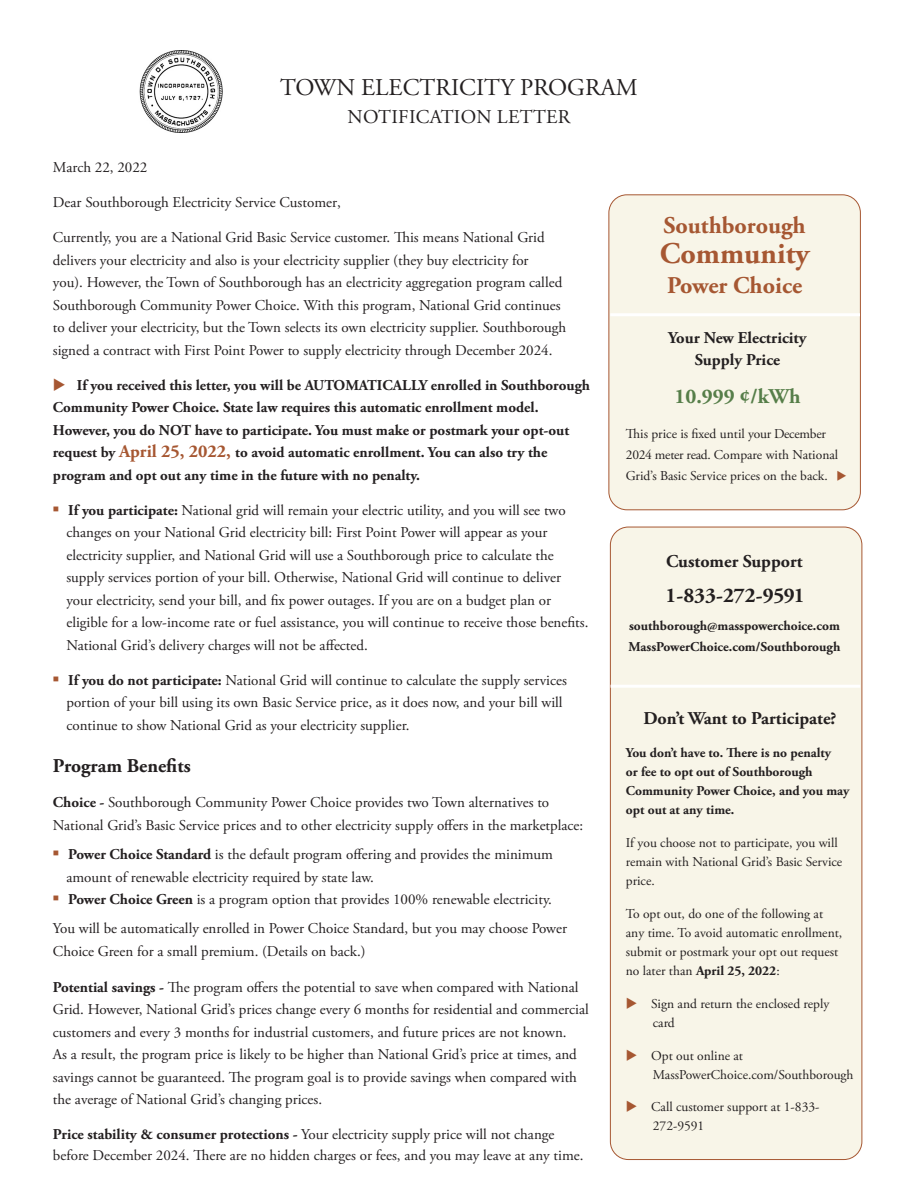
<style>
.page{position:relative;width:918px;height:1188px;background:#fff}
.page>*{position:absolute;margin:0;border:0;box-sizing:border-box;transform-origin:0 0}
.t1{font:700 30px "Adobe Garamond Pro";color:#a65732}
.t2{font:700 24px "Adobe Garamond Pro";color:#a65732}
.t3{font:24px "Adobe Garamond Pro";letter-spacing:.005em;color:#231f20}
.callout_header{font:700 21px "Adobe Garamond Pro";color:#231f20}
.callout_header-2{font:700 21px "Adobe Garamond Pro";color:#567e49}
.t4{font:19.5px "Adobe Garamond Pro";letter-spacing:.015em;color:#231f20}
.copy{font:700 19.5px "Adobe Garamond Pro";color:#231f20}
.callout_header-3{font:700 18px "Adobe Garamond Pro";color:#231f20}
.callout_header-4{font:700 16.5px/22.5px "Adobe Garamond Pro";color:#231f20;text-align:center}
.copy-2{font:15px/22.5px "Adobe Garamond Pro";color:#231f20}
.copy-3{font:700 15px/22.5px "Adobe Garamond Pro";color:#231f20}
.copy-4{font:13.5px/19.2px "Adobe Garamond Pro";color:#231f20}
.copy-5{font:700 13.5px/19.2px "Adobe Garamond Pro";color:#231f20}
.callout_header-5{font:700 13.5px "Adobe Garamond Pro";color:#231f20}
.s1{color:#a65732}
.s2{font-size:18px;color:#a65732}
.s3{font-family:"Garamond";font-size:18px;color:#a65732}
.s4{font-weight:700}
</style>
<div class="page">
<div style="left:609px;top:195px;width:251px;height:315px;background:#f8f5e8;border-radius:18px"></div>
<div style="left:609px;top:194px;width:252px;height:316px;border:1px solid #a65732;border-radius:18px"></div>
<div style="left:610px;top:527px;width:252px;height:633px;background:#f8f5e8;border-radius:18px"></div>
<div style="left:610px;top:527px;width:252px;height:633px;border:1px solid #a65732;border-radius:18px"></div>
<img style="left:139px;top:51px;width:84px;height:82px">
<hr style="left:610px;top:313px;width:250px;height:3px;background:#fff">
<hr style="left:611px;top:685px;width:249px;height:3px;background:#fff">
<p class="t3" style="left:280px;top:73px;width:359px">TOWN ELECTRICITY PROGRAM</p>
<p class="t4" style="left:348px;top:105px;width:224px">NOTIFICATION LETTER</p>
<p class="copy-2" style="left:53px;top:157px;width:96px">March 22, 2022</p>
<p class="copy-2" style="left:53px;top:192px;width:289px">Dear Southborough Electricity Service Customer,</p>
<p class="copy-2" style="left:53px;top:227px;width:515px">Currently, you are a National Grid Basic Service customer. This means National Grid delivers your electricity and also is your electricity supplier (they buy electricity for<br>you). However, the Town of Southborough has an electricity aggregation program called Southborough Community Power Choice. With this program, National Grid continues to deliver your electricity, but the Town selects its own electricity supplier. Southborough signed a contract with First Point Power to supply electricity through December 2024.</p>
<p class="copy-3" style="left:53px;top:374px;width:539px"><span class="s1">◆</span> If you received this letter, you will be AUTOMATICALLY enrolled in Southborough Community Power Choice. State law requires this automatic enrollment model.<br>However, you do NOT have to participate. You must make or postmark your opt-out request by <span class="s2">April 25, 2022,</span> to avoid automatic enrollment. You can also try the program and opt out any time in the future with no penalty.</p>
<p class="copy-2" style="left:66px;top:499px;width:524px;text-indent:-14px"><span class="s3">▪</span> <span class="s4">If you participate:</span> National grid will remain your electric utility, and you will see two changes on your National Grid electricity bill: First Point Power will appear as your electricity supplier, and National Grid will use a Southborough price to calculate the supply services portion of your bill. Otherwise, National Grid will continue to deliver your electricity, send your bill, and fix power outages. If you are on a budget plan or eligible for a low-income rate or fuel assistance, you will continue to receive those benefits.<br>National Grid’s delivery charges will not be affected.</p>
<p class="copy-2" style="left:66px;top:669px;width:502px;text-indent:-14px"><span class="s3">▪</span> <span class="s4">If you do not participate:</span> National Grid will continue to calculate the supply services portion of your bill using its own Basic Service price, as it does now, and your bill will continue to show National Grid as your electricity supplier.</p>
<p class="copy" style="left:53px;top:755px;width:139px">Program Benefits</p>
<p class="copy-2" style="left:53px;top:792px;width:532px"><span class="s4">Choice -</span> Southborough Community Power Choice provides two Town alternatives to<br>National Grid’s Basic Service prices and to other electricity supply offers in the marketplace:</p>
<p class="copy-2" style="left:66px;top:844px;width:488px;text-indent:-14px"><span class="s3">▪</span> <span class="s4">Power Choice Standard</span> is the default program offering and provides the minimum amount of renewable electricity required by state law.</p>
<p class="copy-2" style="left:53px;top:889px;width:501px"><span class="s3">▪</span> <span class="s4">Power Choice Green</span> is a program option that provides 100% renewable electricity.</p>
<p class="copy-2" style="left:53px;top:918px;width:516px">You will be automatically enrolled in Power Choice Standard, but you may choose Power<br>Choice Green for a small premium. (Details on back.)</p>
<p class="copy-2" style="left:53px;top:976px;width:537px"><span class="s4">Potential savings -</span> The program offers the potential to save when compared with National Grid. However, National Grid’s prices change every 6 months for residential and commercial customers and every 3 months for industrial customers, and future prices are not known.<br>As a result, the program price is likely to be higher than National Grid’s price at times, and savings cannot be guaranteed. The program goal is to provide savings when compared with the average of National Grid’s changing prices.</p>
<p class="copy-2" style="left:53px;top:1124px;width:532px;line-height:21px"><span class="s4">Price stability &amp; consumer protections -</span> Your electricity supply price will not change before December 2024. There are no hidden charges or fees, and you may leave at any time.</p>
<p class="t2" style="left:663px;top:211px;width:144px">Southborough</p>
<p class="t1" style="left:660px;top:236px;width:151px">Community</p>
<p class="t2" style="left:667px;top:271px;width:136px">Power Choice</p>
<p class="callout_header-4" style="left:668px;top:327px;width:140px">Your New Electricity<br>Supply Price</p>
<p class="callout_header-2" style="left:675px;top:384px;width:127px">10.999 ¢/kWh</p>
<p class="copy-4" style="left:626px;top:423px;width:223px;line-height:21px">This price is fixed until your December<br>2024 meter read. Compare with National<br>Grid’s Basic Service prices on the back. <span class="s1">◆</span></p>
<p class="callout_header-3" style="left:666px;top:551px;width:138px">Customer Support</p>
<p class="callout_header" style="left:666px;top:583px;width:139px">1-833-272-9591</p>
<p class="callout_header-5" style="left:629px;top:617px;width:212px">southborough@masspowerchoice.com</p>
<p class="callout_header-5" style="left:629px;top:638px;width:213px">MassPowerChoice.com/Southborough</p>
<p class="callout_header-3" style="left:644px;top:708px;width:195px">Don’t Want to Participate?</p>
<p class="copy-5" style="left:626px;top:743px;width:225px">You don’t have to. There is no penalty<br>or fee to opt out of Southborough<br>Community Power Choice, and you may opt out at any time.</p>
<p class="copy-4" style="left:626px;top:834px;width:218px">If you choose not to participate, you will remain with National Grid’s Basic Service price.</p>
<p class="copy-4" style="left:626px;top:904px;width:218px">To opt out, do one of the following at any time. To avoid automatic enrollment, submit or postmark your opt out request no later than <span class="s4">April 25, 2022</span>:</p>
<p class="copy-4" style="left:653px;top:994px;width:178px;text-indent:-27px"><span class="s1">◆</span> Sign and return the enclosed reply card</p>
<p class="copy-4" style="left:653px;top:1046px;width:202px;text-indent:-27px"><span class="s1">◆</span> Opt out online at<br>MassPowerChoice.com/Southborough</p>
<p class="copy-4" style="left:653px;top:1098px;width:168px;text-indent:-27px"><span class="s1">◆</span> Call customer support at 1-833-<br>272-9591</p>
</div>
